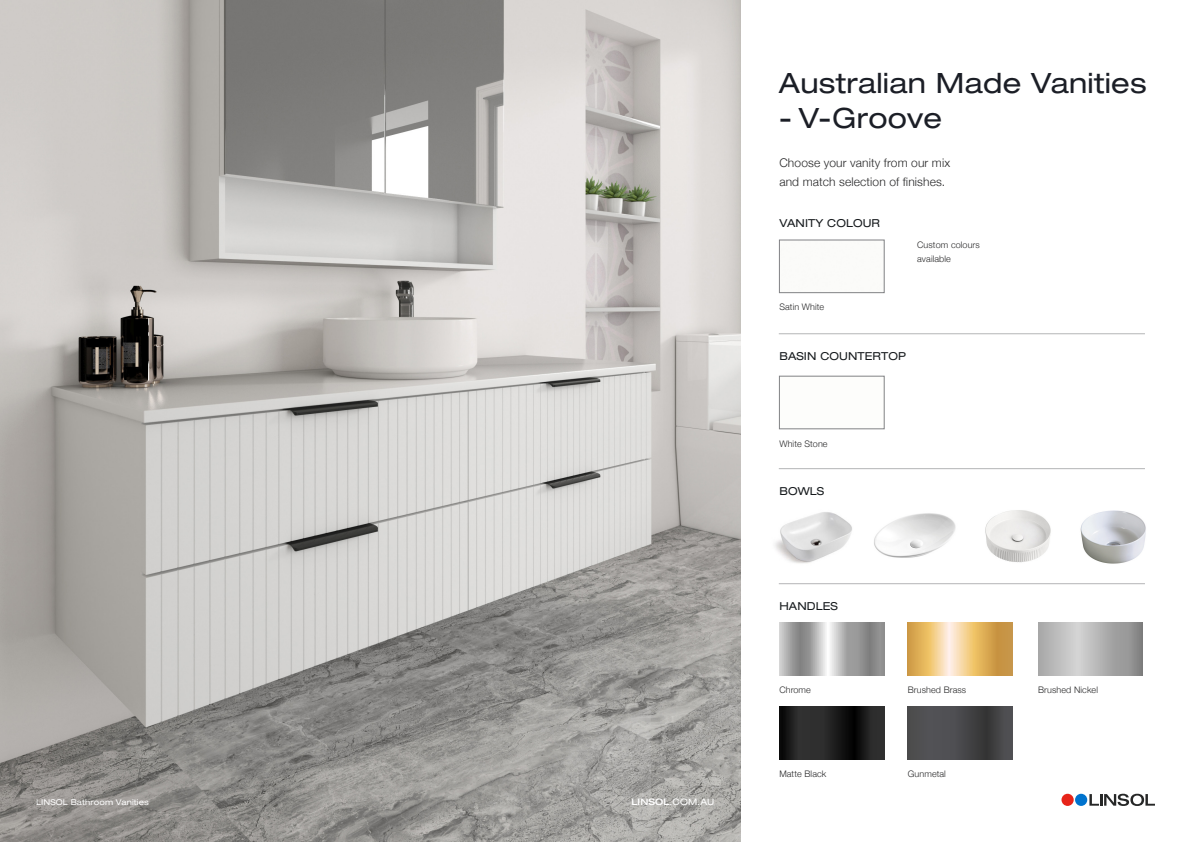
<style>
.page{position:relative;width:1191px;height:842px;background:#fff}
.page>*{position:absolute;margin:0;border:0;box-sizing:border-box;transform-origin:0 0}
.t1{font:expanded 28px "Helvetica Neue";letter-spacing:.01em;color:#1b1e26}
.t2{font:300 12px/19px "Helvetica Neue";letter-spacing:.01em;color:#282829}
.t3{font:expanded 11px "Helvetica Neue";letter-spacing:.01em;color:#161a1d}
.t4{font:300 9px/14px "Helvetica Neue";letter-spacing:.01em;color:#282829}
.t5{font:expanded 9px "Helvetica Neue";color:#fff}
.t6{font:expanded 8px "Helvetica Neue";letter-spacing:.01em;color:#fff}
.s1{font-weight:500}
</style>
<div class="page">
<img style="left:0;top:0;width:741px;height:842px">
<img style="left:775px;top:512px;width:77px;height:52px">
<img style="left:874px;top:513px;width:82px;height:45px">
<img style="left:985px;top:510px;width:66px;height:53px">
<img style="left:1080px;top:510px;width:66px;height:54px">
<svg style="left:1089px;top:794px;width:66px;height:12px"></svg>
<div style="left:1075px;top:794px;width:12px;height:12px;background:#0073ce;border-radius:50%"></div>
<div style="left:1061px;top:794px;width:12px;height:12px;background:#e72419;border-radius:50%"></div>
<hr style="left:779px;top:333px;width:366px;height:1px;background:#818285">
<hr style="left:779px;top:468px;width:366px;height:1px;background:#818285">
<hr style="left:779px;top:583px;width:366px;height:1px;background:#818285">
<div style="left:779px;top:376px;width:105px;height:53px;border:1px solid #818285"></div>
<div style="left:779px;top:240px;width:105px;height:53px;border:1px solid #818285"></div>
<svg style="left:779px;top:622px;width:105px;height:54px;background:#aaa"></svg>
<svg style="left:779px;top:706px;width:105px;height:54px;background:#1f1f1f"></svg>
<svg style="left:907px;top:622px;width:105px;height:54px;background:#e5bc76"></svg>
<svg style="left:1038px;top:622px;width:105px;height:54px;background:#b0b0b0"></svg>
<svg style="left:907px;top:706px;width:105px;height:54px;background:#48484a"></svg>
<p class="t6" style="left:36px;top:797px;width:114px">LINSOL Bathroom Vanities</p>
<p class="t5" style="left:631px;top:797px;width:84px"><span class="s1">LINSOL</span>.COM.AU</p>
<h1 class="t1" style="left:779px;top:66px;width:369px">Australian Made Vanities</h1>
<h1 class="t1" style="left:779px;top:101px;width:165px">- V-Groove</h1>
<h2 class="t2" style="left:779px;top:153px;width:172px">Choose your vanity from our mix and match selection of finishes.</h2>
<p class="t3" style="left:779px;top:217px;width:102px">VANITY COLOUR</p>
<p class="t4" style="left:779px;top:300px;width:46px">Satin White</p>
<p class="t4" style="left:917px;top:238px;width:64px">Custom colours available</p>
<p class="t3" style="left:779px;top:349px;width:128px">BASIN COUNTERTOP</p>
<p class="t4" style="left:779px;top:436px;width:50px">White Stone</p>
<p class="t3" style="left:779px;top:484px;width:46px">BOWLS</p>
<p class="t3" style="left:779px;top:599px;width:60px">HANDLES</p>
<p class="t4" style="left:779px;top:683px;width:33px">Chrome</p>
<p class="t4" style="left:907px;top:683px;width:60px">Brushed Brass</p>
<p class="t4" style="left:1038px;top:683px;width:61px">Brushed Nickel</p>
<p class="t4" style="left:779px;top:766px;width:48px">Matte Black</p>
<p class="t4" style="left:907px;top:766px;width:40px">Gunmetal</p>
</div>
